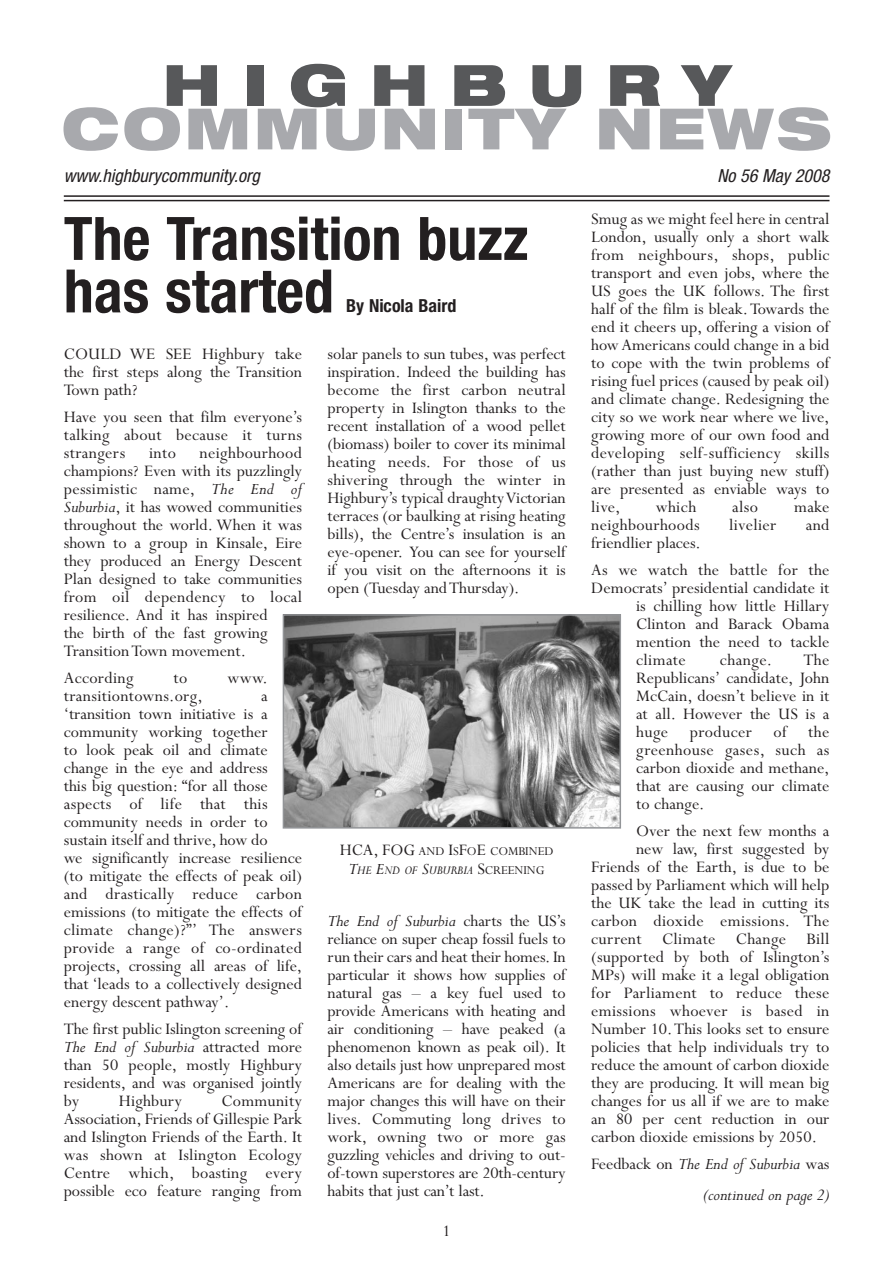
<style>
.page{position:relative;width:894px;height:1263px;background:#fff}
.page>*{position:absolute;margin:0;border:0;box-sizing:border-box;transform-origin:0 0}
.t1{font:700 condensed 60px/52.5px "Helvetica Neue";color:#231f20}
.t2{font:900 expanded 57px "Helvetica Neue";letter-spacing:.05em;color:#a8a9ad}
.t3{font:900 expanded 57px "Helvetica Neue";letter-spacing:.385em;color:#57585a}
.t4{font:18px/18px "Perpetua";color:#231f20;text-align:justify}
.t5{font:18px "Perpetua";letter-spacing:.02em;color:#231f20}
.t6{font:italic 18px "Perpetua";letter-spacing:-.005em;color:#231f20}
.t7{font:italic condensed 18px "Helvetica Neue";color:#231f20}
.t8{font:700 condensed 18px "Helvetica Neue";color:#231f20}
.t9{font:13.5px/19.5px "Perpetua";letter-spacing:-.005em;color:#231f20;text-align:center}
.s1{font-style:italic}
.s2{font-size:18px}
.s3{font-style:italic;font-size:18px}
.s4{font-style:normal}
</style>
<div class="page">
<hr style="left:64px;top:200px;width:765px;height:1px;background:#231f20">
<hr style="left:64px;top:195px;width:765px;height:2px;background:#231f20">
<img style="left:286px;top:617px;width:332px;height:209px">
<div style="left:283px;top:614px;width:338px;height:215px;border:2px solid #939598"></div>
<h2 class="t3" style="left:163px;top:64px;width:569px">HIGHBURY</h2>
<h2 class="t2" style="left:62px;top:107px;width:771px">COMMUNITY NEWS</h2>
<p class="t7" style="left:64px;top:169px;width:201px">www.highburycommunity.org</p>
<p class="t7" style="left:717px;top:169px;width:117px">No 56 May 2008</p>
<h1 class="t1" style="left:64px;top:218px;width:466px">The Transition buzz has started</h1>
<p class="t8" style="left:346px;top:300px;width:112px">By Nicola Baird</p>
<p class="t4" style="left:64px;top:347px;width:240px">COULD WE SEE Highbury take the first steps along the Transition Town path?</p>
<p class="t4" style="left:64px;top:410px;width:240px">Have you seen that film everyone’s talking about because it turns strangers</p>
<p class="t4" style="left:64px;top:446px;width:240px;text-align:left;text-indent:136px">neighbourhood champions? Even with its puzzlingly pessimistic name, <span class="s1">The End of<br>Suburbia</span>, it has wowed communities throughout the world. When it was shown to a group in Kinsale, Eire they produced an Energy Descent<br>Plan designed to take communities from oil dependency to local resilience. And it has inspired<br>the birth of the fast growing<br>Transition Town movement.</p>
<p class="t5" style="left:64px;top:672px;width:71px">According</p>
<p class="t4" style="left:174px;top:671px;width:15px">to</p>
<p class="t4" style="left:227px;top:671px;width:42px">www.</p>
<p class="t5" style="left:64px;top:690px;width:140px">transitiontowns.org,</p>
<p class="t4" style="left:149px;top:446px;width:28px">into</p>
<p class="t4" style="left:64px;top:689px;width:240px;text-align:left;text-indent:197px">a ‘transition town initiative is a community working together<br>to look peak oil and climate change in the eye and address<br>this big question: “for all those aspects of life that this community needs in order to sustain itself and thrive, how do<br>we significantly increase resilience (to mitigate the effects of peak oil) and drastically reduce carbon emissions (to mitigate the effects of climate change)?”’ The answers provide a range of co-ordinated projects, crossing all areas of life, that ‘leads to a collectively designed energy descent pathway’.</p>
<p class="t4" style="left:64px;top:1022px;width:240px">The first public Islington screening of <span class="s1">The End of Suburbia</span> attracted more than 50 people, mostly Highbury residents, and was organised jointly by</p>
<p class="t4" style="left:119px;top:1094px;width:65px">Highbury</p>
<p class="t4" style="left:64px;top:1094px;width:240px;text-indent:158px">Community Association, Friends of Gillespie Park and Islington Friends of the Earth. It was shown at Islington Ecology Centre which, boasting every possible eco feature ranging from</p>
<p class="t4" style="left:327px;top:347px;width:240px">solar panels to sun tubes, was perfect inspiration. Indeed the building has become the first carbon neutral property in Islington thanks to the recent installation of a wood pellet (biomass) boiler to cover its minimal heating needs. For those of us shivering through the winter in Highbury’s typical draughty Victorian terraces (or baulking at rising heating bills), the Centre’s insulation is an eye-opener. You can see for yourself if you visit on the afternoons it is open (Tuesday and Thursday).</p>
<p class="t9" style="left:340px;top:843px;width:215px"><span class="s2">HCA, FOG</span> AND <span class="s2">I</span>S<span class="s2">F</span>O<span class="s2">E</span> COMBINED<br><span class="s3">T</span><span class="s1">HE</span> <span class="s3">E</span><span class="s1">ND OF</span> <span class="s3">S</span><span class="s1">UBURBIA</span> <span class="s2">S</span>CREENING</p>
<p class="t4" style="left:327px;top:914px;width:240px"><span class="s1">The End of Suburbia</span> charts the US’s reliance on super cheap fossil fuels to run their cars and heat their homes. In particular it shows how supplies of natural gas – a key fuel used to provide Americans with heating and air conditioning – have peaked (a phenomenon known as peak oil). It also details just how unprepared most Americans are for dealing with the major changes this will have on their lives. Commuting long drives to work, owning two or more gas guzzling vehicles and driving to out&shy;of-town superstores are 20th-century habits that just can’t last.</p>
<p class="t4" style="left:442px;top:1224px;width:10px">1</p>
<p class="t4" style="left:591px;top:212px;width:240px">Smug as we might feel here in central London, usually only a short walk from neighbours, shops, public transport and even jobs, where the US goes the UK follows. The first half of the film is bleak. Towards the end it cheers up, offering a vision of how Americans could change in a bid to cope with the twin problems of rising fuel prices (caused by peak oil) and climate change. Redesigning the city so we work near where we live, growing more of our own food and developing self-sufficiency skills (rather than just buying new stuff) are presented as enviable ways to live,</p>
<p class="t4" style="left:655px;top:500px;width:42px">which</p>
<p class="t4" style="left:732px;top:500px;width:27px">also</p>
<p class="t4" style="left:794px;top:500px;width:37px">make</p>
<p class="t5" style="left:591px;top:519px;width:110px">neighbourhoods</p>
<p class="t5" style="left:729px;top:519px;width:49px">livelier</p>
<p class="t4" style="left:805px;top:518px;width:25px">and</p>
<p class="t4" style="left:591px;top:531px;width:240px;line-height:27px">friendlier places.<br>As we watch the battle for the</p>
<p class="t4" style="left:636px;top:581px;width:195px;text-indent:-45px">Democrats’ presidential candidate it is chilling how little Hillary Clinton and Barack Obama mention the need to tackle climate</p>
<p class="t4" style="left:636px;top:653px;width:195px;text-indent:167px">The Republicans’ candidate, John McCain, doesn’t believe in it at all. However the US is a huge producer of the greenhouse gases, such as carbon dioxide and methane, that are causing our climate to change.</p>
<p class="t4" style="left:636px;top:824px;width:195px">Over the next few months a</p>
<p class="t4" style="left:636px;top:842px;width:195px">new law, first suggested by</p>
<p class="t4" style="left:591px;top:860px;width:240px">Friends of the Earth, is due to be</p>
<p class="t4" style="left:591px;top:878px;width:240px">passed by Parliament which will help</p>
<p class="t4" style="left:591px;top:896px;width:240px">the UK take the lead in cutting its</p>
<p class="t5" style="left:591px;top:915px;width:240px">carbon dioxide emissions. The</p>
<p class="t5" style="left:591px;top:933px;width:240px">current Climate Change Bill</p>
<p class="t4" style="left:591px;top:950px;width:240px">(supported by both of Islington’s</p>
<p class="t4" style="left:591px;top:968px;width:240px">MPs) will make it a legal obligation</p>
<p class="t5" style="left:591px;top:987px;width:240px">for Parliament to reduce these</p>
<p class="t5" style="left:591px;top:1005px;width:240px">emissions whoever is based in</p>
<p class="t4" style="left:591px;top:1022px;width:240px">Number 10.This looks set to ensure</p>
<p class="t4" style="left:591px;top:1040px;width:240px">policies that help individuals try to</p>
<p class="t4" style="left:591px;top:1058px;width:240px">reduce the amount of carbon dioxide</p>
<p class="t4" style="left:591px;top:1076px;width:240px">they are producing. It will mean big</p>
<p class="t4" style="left:591px;top:1094px;width:240px">changes for us all if we are to make</p>
<p class="t4" style="left:591px;top:1112px;width:240px">an 80 per cent reduction in our</p>
<p class="t4" style="left:591px;top:1130px;width:227px">carbon dioxide emissions by 2050.</p>
<p class="t6" style="left:591px;top:1158px;width:240px"><span class="s4">Feedback on</span> The End of Suburbia <span class="s4">was</span></p>
<p class="t4" style="left:720px;top:653px;width:54px">change.</p>
<p class="t6" style="left:703px;top:1189px;width:127px">(continued on page 2)</p>
</div>
